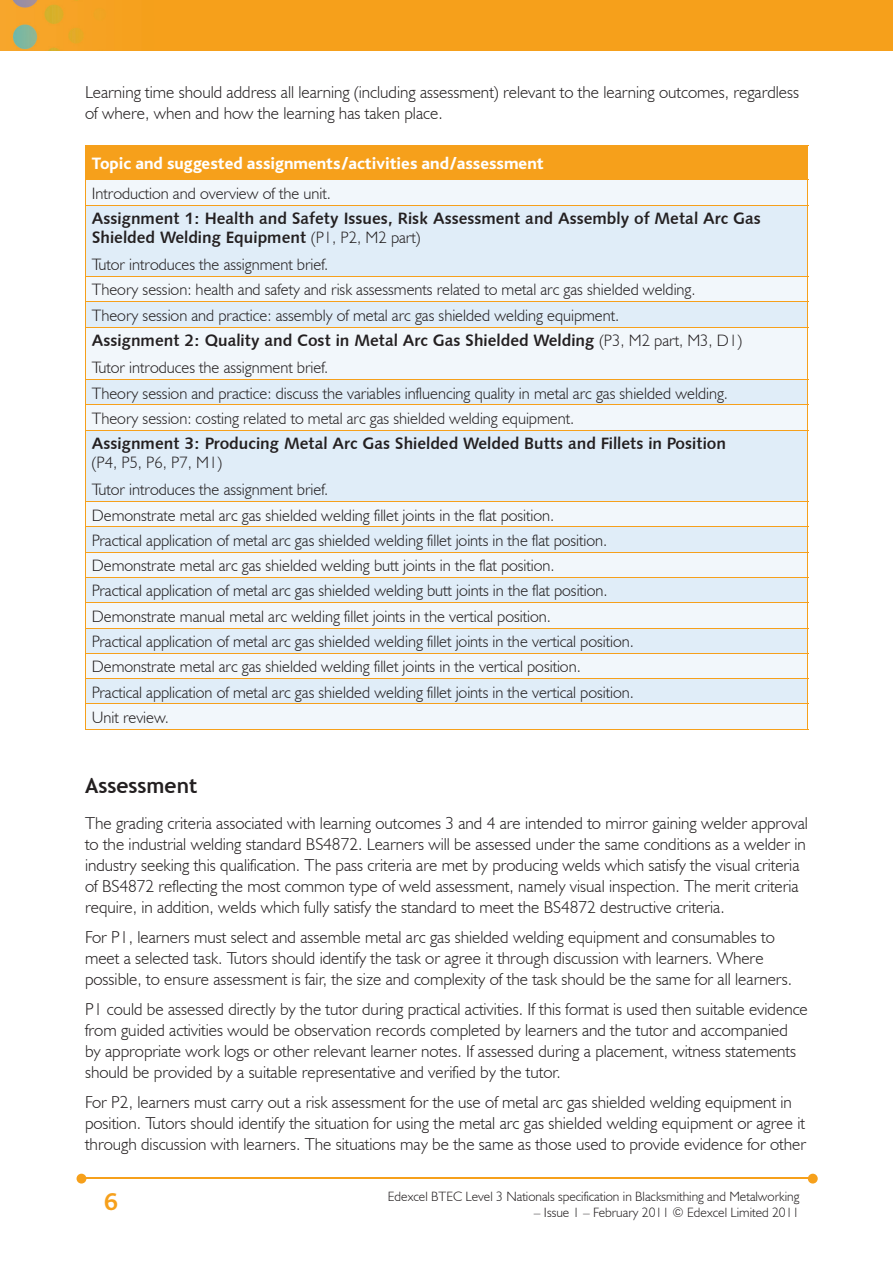
<style>
.page{position:relative;width:893px;height:1263px;background:#fff}
.page>*{position:absolute;margin:0;border:0;box-sizing:border-box;transform-origin:0 0}
.t1{font:700 25.5px "Bliss";color:#f6a01b}
.t2{font:700 21px "Trebuchet MS";color:#231f20}
.t3{font:300 17.25px/21px "Humanist 521 BT";color:#231f20}
.t4{font:800 17.25px "Bliss";color:#fff}
.t5{font:300 16.5px/25.3px "Humanist 521 BT";color:#231f20}
.t6{font:16.5px/18.8px "Humanist 531 BT Bold A";color:#231f20}
.t7{font:300 13.5px "Humanist 521 BT";color:#231f20}
.s1{font-family:"Humanist 521 BT";font-weight:300}
</style>
<div class="page">
<img style="left:0;top:0;width:893px;height:51px">
<hr style="left:82px;top:1178px;width:728px;height:1px;background:#f6a01b">
<svg style="left:808px;top:1174px;width:10px;height:9px"></svg>
<svg style="left:77px;top:1174px;width:9px;height:9px"></svg>
<div style="left:85px;top:145px;width:723px;height:35px;background:#f6a01b"></div>
<div style="left:86px;top:181px;width:721px;height:548px;background:#f2f7fb"></div>
<svg style="left:86px;top:206px;width:721px;height:497px;fill:#e0edf8"></svg>
<svg style="left:85px;top:181px;width:1px;height:24px"></svg>
<svg style="left:807px;top:181px;width:1px;height:24px"></svg>
<hr style="left:85px;top:180px;width:723px;height:1px;background:#f6a01b">
<hr style="left:85px;top:206px;width:1px;height:70px;background:#f6a01b">
<hr style="left:807px;top:206px;width:1px;height:70px;background:#f6a01b">
<hr style="left:85px;top:205px;width:723px;height:1px;background:#f6a01b">
<hr style="left:85px;top:276px;width:723px;height:1px;background:#f6a01b">
<svg style="left:85px;top:277px;width:1px;height:50px"></svg>
<svg style="left:807px;top:277px;width:1px;height:50px"></svg>
<hr style="left:85px;top:301px;width:723px;height:1px;background:#f6a01b">
<hr style="left:85px;top:327px;width:1px;height:52px;background:#f6a01b">
<hr style="left:807px;top:327px;width:1px;height:52px;background:#f6a01b">
<hr style="left:85px;top:327px;width:723px;height:1px;background:#f6a01b">
<hr style="left:85px;top:379px;width:723px;height:1px;background:#f6a01b">
<svg style="left:85px;top:380px;width:1px;height:50px"></svg>
<svg style="left:807px;top:380px;width:1px;height:50px"></svg>
<hr style="left:85px;top:405px;width:723px;height:1px;background:#f6a01b">
<hr style="left:85px;top:431px;width:1px;height:70px;background:#f6a01b">
<hr style="left:807px;top:431px;width:1px;height:70px;background:#f6a01b">
<hr style="left:85px;top:430px;width:723px;height:1px;background:#f6a01b">
<hr style="left:85px;top:501px;width:723px;height:1px;background:#f6a01b">
<hr style="left:85px;top:526px;width:723px;height:1px;background:#f6a01b">
<hr style="left:85px;top:552px;width:723px;height:1px;background:#f6a01b">
<hr style="left:85px;top:577px;width:723px;height:1px;background:#f6a01b">
<hr style="left:85px;top:602px;width:723px;height:1px;background:#f6a01b">
<hr style="left:85px;top:628px;width:723px;height:1px;background:#f6a01b">
<hr style="left:85px;top:653px;width:723px;height:1px;background:#f6a01b">
<hr style="left:85px;top:678px;width:723px;height:1px;background:#f6a01b">
<hr style="left:85px;top:729px;width:723px;height:1px;background:#f6a01b">
<svg style="left:85px;top:502px;width:1px;height:227px"></svg>
<svg style="left:807px;top:502px;width:1px;height:227px"></svg>
<hr style="left:85px;top:703px;width:723px;height:1px;background:#f6a01b">
<p class="t3" style="left:85px;top:81px;width:716px">Learning time should address all learning (including assessment) relevant to the learning outcomes, regardless of where, when and how the learning has taken place.</p>
<p class="t4" style="left:92px;top:155px;width:453px">Topic and suggested assignments/activities and/assessment</p>
<p class="t5" style="left:92px;top:180px;width:241px">Introduction and overview of the unit.</p>
<p class="t6" style="left:92px;top:209px;width:670px">Assignment 1: Health and Safety Issues, Risk Assessment and Assembly of Metal Arc Gas<br>Shielded Welding Equipment <span class="s1">(P1, P2, M2 part)</span></p>
<p class="t5" style="left:92px;top:252px;width:605px">Tutor introduces the assignment brief.<br>Theory session: health and safety and risk assessments related to metal arc gas shielded welding.<br>Theory session and practice: assembly of metal arc gas shielded welding equipment.</p>
<p class="t6" style="left:92px;top:331px;width:652px">Assignment 2: Quality and Cost in Metal Arc Gas Shielded Welding <span class="s1">(P3, M2 part, M3, D1)</span></p>
<p class="t5" style="left:92px;top:355px;width:638px">Tutor introduces the assignment brief.<br>Theory session and practice: discuss the variables influencing quality in metal arc gas shielded welding.<br>Theory session: costing related to metal arc gas shielded welding equipment.</p>
<p class="t6" style="left:92px;top:434px;width:636px">Assignment 3: Producing Metal Arc Gas Shielded Welded Butts and Fillets in Position</p>
<p class="t5" style="left:92px;top:448px;width:238px;line-height:27.3px">(P4, P5, P6, P7, M1)<br>Tutor introduces the assignment brief.</p>
<p class="t5" style="left:92px;top:502px;width:544px">Demonstrate metal arc gas shielded welding fillet joints in the flat position.<br>Practical application of metal arc gas shielded welding fillet joints in the flat position.<br>Demonstrate metal arc gas shielded welding butt joints in the flat position.<br>Practical application of metal arc gas shielded welding butt joints in the flat position.<br>Demonstrate manual metal arc welding fillet joints in the vertical position.<br>Practical application of metal arc gas shielded welding fillet joints in the vertical position.<br>Demonstrate metal arc gas shielded welding fillet joints in the vertical position.<br>Practical application of metal arc gas shielded welding fillet joints in the vertical position.<br>Unit review.</p>
<p class="t2" style="left:85px;top:772px;width:114px">Assessment</p>
<p class="t3" style="left:85px;top:812px;width:724px">The grading criteria associated with learning outcomes 3 and 4 are intended to mirror gaining welder approval to the industrial welding standard BS4872. Learners will be assessed under the same conditions as a welder in industry seeking this qualification. The pass criteria are met by producing welds which satisfy the visual criteria of BS4872 reflecting the most common type of weld assessment, namely visual inspection. The merit criteria require, in addition, welds which fully satisfy the standard to meet the BS4872 destructive criteria.</p>
<p class="t3" style="left:85px;top:926px;width:708px">For P1, learners must select and assemble metal arc gas shielded welding equipment and consumables to meet a selected task. Tutors should identify the task or agree it through discussion with learners. Where possible, to ensure assessment is fair, the size and complexity of the task should be the same for all learners.</p>
<p class="t3" style="left:85px;top:998px;width:724px">P1 could be assessed directly by the tutor during practical activities. If this format is used then suitable evidence from guided activities would be observation records completed by learners and the tutor and accompanied by appropriate work logs or other relevant learner notes. If assessed during a placement, witness statements should be provided by a suitable representative and verified by the tutor.</p>
<p class="t3" style="left:85px;top:1091px;width:723px">For P2, learners must carry out a risk assessment for the use of metal arc gas shielded welding equipment in position. Tutors should identify the situation for using the metal arc gas shielded welding equipment or agree it through discussion with learners. The situations may be the same as those used to provide evidence for other</p>
<h1 class="t1" style="left:104px;top:1189px;width:15px">6</h1>
<p class="t7" style="left:388px;top:1188px;width:413px">Edexcel BTEC Level 3 Nationals specification in Blacksmithing and Metalworking</p>
<p class="t7" style="left:534px;top:1204px;width:267px">– Issue 1 – February 2011 © Edexcel Limited 2011</p>
</div>
